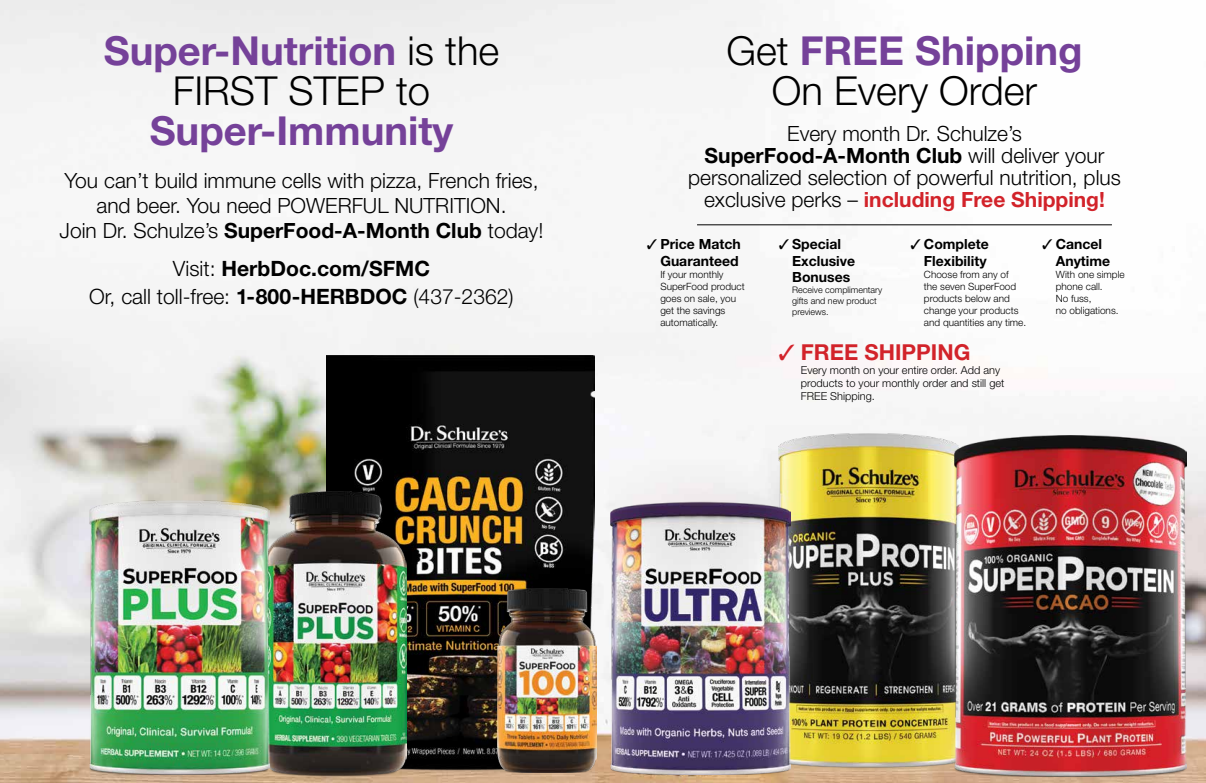
<style>
.page{position:relative;width:1206px;height:783px;background:#fff}
.page>*{position:absolute;margin:0;border:0;box-sizing:border-box;transform-origin:0 0}
.Lt45__48pt_header{font:700 40px/40px "Helvetica Neue LT Std";color:#754199;text-align:center}
.Lt45__48pt_header-2{font:300 40px/40px "Helvetica Neue LT Std";color:#000;text-align:center}
.t1{font:700 22px "Helvetica Neue LT Std";color:#d2232a}
.t2{font:300 21.1px "Helvetica Neue LT Std";color:#000}
.t3{font:700 21.1px "Helvetica Neue LT Std";color:#000}
.lt45__20pt{font:300 21px/22px "Helvetica Neue LT Std";color:#000;text-align:center}
.Lt45__48pt_header-3{font:300 21px/25.2px "Helvetica Neue LT Std";color:#000;text-align:center}
.t4{font:700 14px/16.8px "Helvetica Neue LT Std";color:#000;text-align:right}
.LT45__11pt{font:300 11px/13.2px "Helvetica Neue LT Std";color:#000}
.t5{font:300 10px/12px "Helvetica Neue LT Std";color:#000}
.t6{font:300 9px/10.8px "Helvetica Neue LT Std";color:#000}
.s1{font-weight:300;color:#000}
.s2{font-weight:700}
.s3{font-weight:300}
.s4{font-weight:700;color:#754199}
.s5{font-weight:700;color:#d2232a}
</style>
<div class="page">
<img style="left:0;top:0;width:1206px;height:783px">
<img style="left:327px;top:356px;width:267px;height:427px">
<img style="left:263px;top:492px;width:144px;height:286px">
<img style="left:498px;top:589px;width:99px;height:184px">
<img style="left:89px;top:501px;width:181px;height:273px">
<hr style="left:697px;top:225px;width:415px;height:1px;background:#000">
<img style="left:778px;top:433px;width:180px;height:349px">
<img style="left:954px;top:436px;width:232px;height:341px">
<img style="left:610px;top:501px;width:181px;height:274px">
<p class="Lt45__48pt_header" style="left:104px;top:29px;width:397px">Super-Nutrition <span class="s1">is the<br>FIRST STEP to<br></span>Super-Immunity</p>
<p class="Lt45__48pt_header-3" style="left:60px;top:167px;width:485px">You can’t build immune cells with pizza, French fries, and beer. You need POWERFUL NUTRITION.<br>Join Dr. Schulze’s <span class="s2">SuperFood-A-Month Club</span> today!</p>
<p class="t3" style="left:173px;top:255px;width:259px"><span class="s3">Visit:</span> HerbDoc.com/SFMC</p>
<p class="t2" style="left:89px;top:284px;width:426px">Or, call toll-free: <span class="s2">1-800-HERBDOC</span> (437-2362)</p>
<p class="Lt45__48pt_header-2" style="left:726px;top:29px;width:358px">Get <span class="s4">FREE Shipping<br></span>On Every Order</p>
<p class="lt45__20pt" style="left:688px;top:122px;width:434px">Every month Dr. Schulze’s <span class="s2">SuperFood-A-Month Club</span> will deliver your personalized selection of powerful nutrition, plus exclusive perks – <span class="s5">including Free Shipping!</span></p>
<p class="t4" style="left:647px;top:235px;width:95px">✓ Price Match<br>Guaranteed</p>
<p class="t5" style="left:660px;top:268px;width:86px">If your monthly<br>SuperFood product goes on sale, you get the savings automatically.</p>
<p class="t4" style="left:792px;top:235px;width:64px;text-align:left;text-indent:-14px">✓ Special<br>Exclusive<br>Bonuses</p>
<p class="t6" style="left:792px;top:284px;width:92px">Receive complimentary gifts and new product previews.</p>
<p class="t4" style="left:910px;top:235px;width:80px">✓ Complete<br>Flexibility</p>
<p class="t5" style="left:924px;top:268px;width:104px">Choose from any of<br>the seven SuperFood products below and change your products and quantities any time.</p>
<p class="t1" style="left:778px;top:339px;width:193px">✓ FREE SHIPPING</p>
<p class="LT45__11pt" style="left:801px;top:363px;width:205px">Every month on your entire order. Add any products to your monthly order and still get<br>FREE Shipping.</p>
<p class="t4" style="left:1056px;top:235px;width:56px;text-align:left;text-indent:-14px">✓ Cancel<br>Anytime</p>
<p class="t5" style="left:1056px;top:268px;width:70px">With one simple phone call.<br>No fuss,<br>no obligations.</p>
</div>
